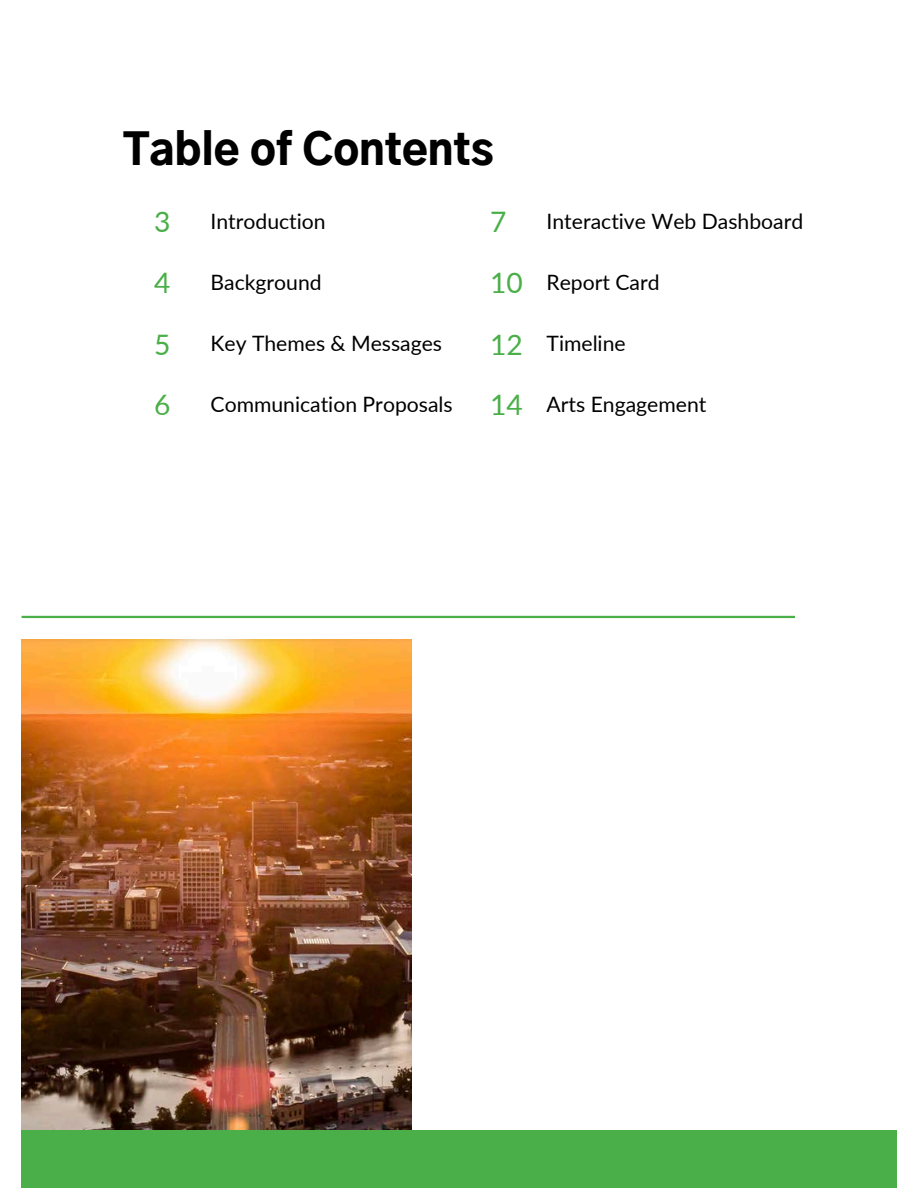
<style>
.page{position:relative;width:918px;height:1188px;background:#fff}
.page>*{position:absolute;margin:0;border:0;box-sizing:border-box;transform-origin:0 0}
.t1{font:900 42.3px "Gothic A1";color:#000}
.t2{font:28.2px "Lato";color:#4aaf48}
.t3{font:21.15px "Lato";color:#000}
</style>
<div class="page">
<img style="left:22px;top:639px;width:390px;height:491px">
<hr style="left:22px;top:616px;width:773px;height:2px;background:#4aaf48">
<div style="left:22px;top:1130px;width:875px;height:58px;background:#4aaf48"></div>
<p class="t1" style="left:123px;top:131px;width:372px">Table of Contents</p>
<h1 class="t2" style="left:154px;top:204px;width:18px">3</h1>
<p class="t3" style="left:211px;top:208px;width:117px">Introduction</p>
<p class="t2" style="left:490px;top:204px;width:18px">7</p>
<p class="t3" style="left:547px;top:208px;width:258px">Interactive Web Dashboard</p>
<p class="t2" style="left:154px;top:265px;width:18px">4</p>
<p class="t3" style="left:211px;top:269px;width:113px">Background</p>
<p class="t2" style="left:490px;top:265px;width:34px">10</p>
<p class="t3" style="left:547px;top:269px;width:115px">Report Card</p>
<p class="t2" style="left:154px;top:327px;width:18px">5</p>
<p class="t3" style="left:211px;top:331px;width:233px">Key Themes &amp; Messages</p>
<p class="t2" style="left:490px;top:327px;width:34px">12</p>
<p class="t3" style="left:547px;top:331px;width:81px">Timeline</p>
<p class="t2" style="left:154px;top:387px;width:18px">6</p>
<p class="t3" style="left:211px;top:391px;width:244px">Communication Proposals</p>
<p class="t2" style="left:490px;top:387px;width:34px">14</p>
<p class="t3" style="left:547px;top:391px;width:161px">Arts Engagement</p>
</div>
